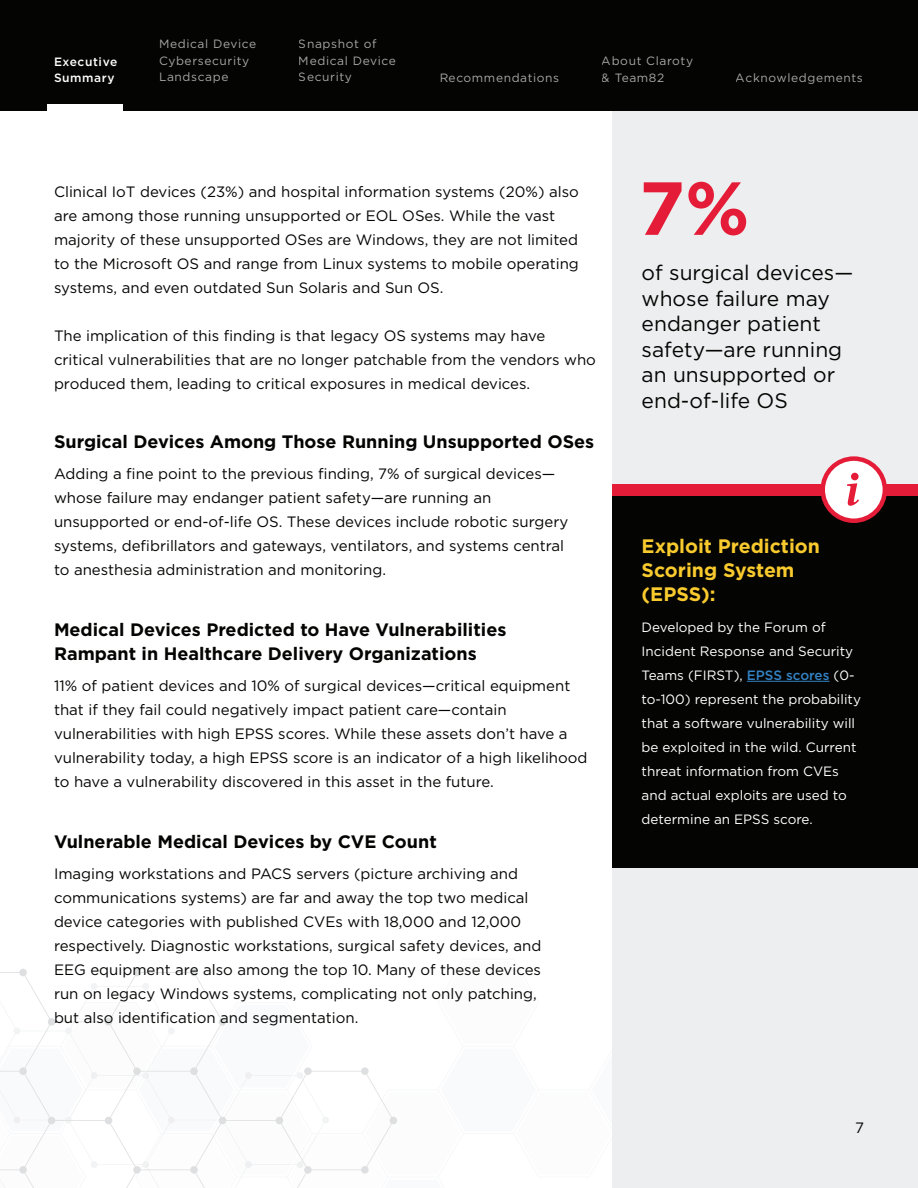
<style>
.page{position:relative;width:918px;height:1188px;background:#fff}
.page>*{position:absolute;margin:0;border:0;box-sizing:border-box;transform-origin:0 0}
.t1{font:700 75px "Gotham";color:#e51c38}
.t2{font:21px/25.5px "Gotham";color:#040503}
.t3{font:700 19.5px/24px "Gotham";color:#f9ca2e}
.t4{font:700 18px/24px "Gotham";color:#040503}
.t5{font:15px/24px "Gotham";color:#040503}
.t6{font:13.5px/24px "Gotham";color:#fff}
.t7{font:12px/16.5px "Gotham";letter-spacing:.05em;color:#fff}
.t8{font:500 12px/16.5px "Gotham";letter-spacing:.05em;color:#fff}
.s1{font-weight:500;color:#3382c4}
</style>
<div class="page">
<svg style="left:0;top:969px;width:397px;height:219px"></svg>
<div style="left:613px;top:98px;width:305px;height:1090px;background:#edeeef"></div>
<div style="left:613px;top:496px;width:305px;height:372px;background:#040503"></div>
<div style="left:613px;top:484px;width:305px;height:12px;background:#e51c38"></div>
<hr style="left:747px;top:681px;width:83px;height:1px;background:#3382c4">
<div style="left:823px;top:459px;width:62px;height:62px;background:#fff;border-radius:50%"></div>
<div style="left:820px;top:456px;width:67px;height:67px;border:4px solid #e51c38;border-radius:50%"></div>
<svg style="left:847px;top:483px;width:12px;height:23px"></svg>
<div style="left:851px;top:473px;width:8px;height:7px;background:#e51c38;border-radius:50%"></div>
<div style="left:0;top:0;width:918px;height:110px;background:#040503"></div>
<div style="left:47px;top:104px;width:76px;height:17px;background:#fff"></div>
<p class="t8" style="left:54px;top:53px;width:65px">Executive<br>Summary</p>
<p class="t7" style="left:159px;top:36px;width:99px">Medical Device<br>Cybersecurity<br>Landscape</p>
<p class="t7" style="left:299px;top:36px;width:99px">Snapshot of<br>Medical Device<br>Security</p>
<p class="t7" style="left:440px;top:69px;width:121px">Recommendations</p>
<p class="t7" style="left:602px;top:52px;width:93px">About Claroty &amp; Team82</p>
<p class="t7" style="left:736px;top:69px;width:129px">Acknowledgements</p>
<p class="t5" style="left:54px;top:180px;width:526px">Clinical IoT devices (23%) and hospital information systems (20%) also are among those running unsupported or EOL OSes. While the vast majority of these unsupported OSes are Windows, they are not limited to the Microsoft OS and range from Linux systems to mobile operating systems, and even outdated Sun Solaris and Sun OS.</p>
<p class="t5" style="left:54px;top:324px;width:544px">The implication of this finding is that legacy OS systems may have critical vulnerabilities that are no longer patchable from the vendors who produced them, leading to critical exposures in medical devices.</p>
<p class="t4" style="left:54px;top:429px;width:542px">Surgical Devices Among Those Running Unsupported OSes</p>
<p class="t5" style="left:54px;top:461px;width:516px">Adding a fine point to the previous finding, 7% of surgical devices— whose failure may endanger patient safety—are running an unsupported or end-of-life OS. These devices include robotic surgery systems, defibrillators and gateways, ventilators, and systems central to anesthesia administration and monitoring.</p>
<p class="t4" style="left:54px;top:618px;width:454px">Medical Devices Predicted to Have Vulnerabilities<br>Rampant in Healthcare Delivery Organizations</p>
<p class="t5" style="left:54px;top:673px;width:535px">11% of patient devices and 10% of surgical devices—critical equipment that if they fail could negatively impact patient care—contain vulnerabilities with high EPSS scores. While these assets don’t have a vulnerability today, a high EPSS score is an indicator of a high likelihood to have a vulnerability discovered in this asset in the future.</p>
<p class="t4" style="left:54px;top:830px;width:384px">Vulnerable Medical Devices by CVE Count</p>
<p class="t5" style="left:54px;top:861px;width:489px">Imaging workstations and PACS servers (picture archiving and communications systems) are far and away the top two medical device categories with published CVEs with 18,000 and 12,000 respectively. Diagnostic workstations, surgical safety devices, and EEG equipment are also among the top 10. Many of these devices run on legacy Windows systems, complicating not only patching, but also identification and segmentation.</p>
<h1 class="t1" style="left:639px;top:159px;width:112px">7%</h1>
<h2 class="t2" style="left:642px;top:260px;width:213px">of surgical devices— whose failure may endanger patient safety—are running an unsupported or end-of-life OS</h2>
<h3 class="t3" style="left:642px;top:534px;width:180px">Exploit Prediction<br>Scoring System (EPSS):</h3>
<p class="t6" style="left:642px;top:615px;width:221px">Developed by the Forum of<br>Incident Response and Security<br>Teams (FIRST), <span class="s1">EPSS scores</span> (0- to-100) represent the probability that a software vulnerability will be exploited in the wild. Current threat information from CVEs and actual exploits are used to determine an EPSS score.</p>
<p class="t5" style="left:855px;top:1115px;width:10px">7</p>
</div>
